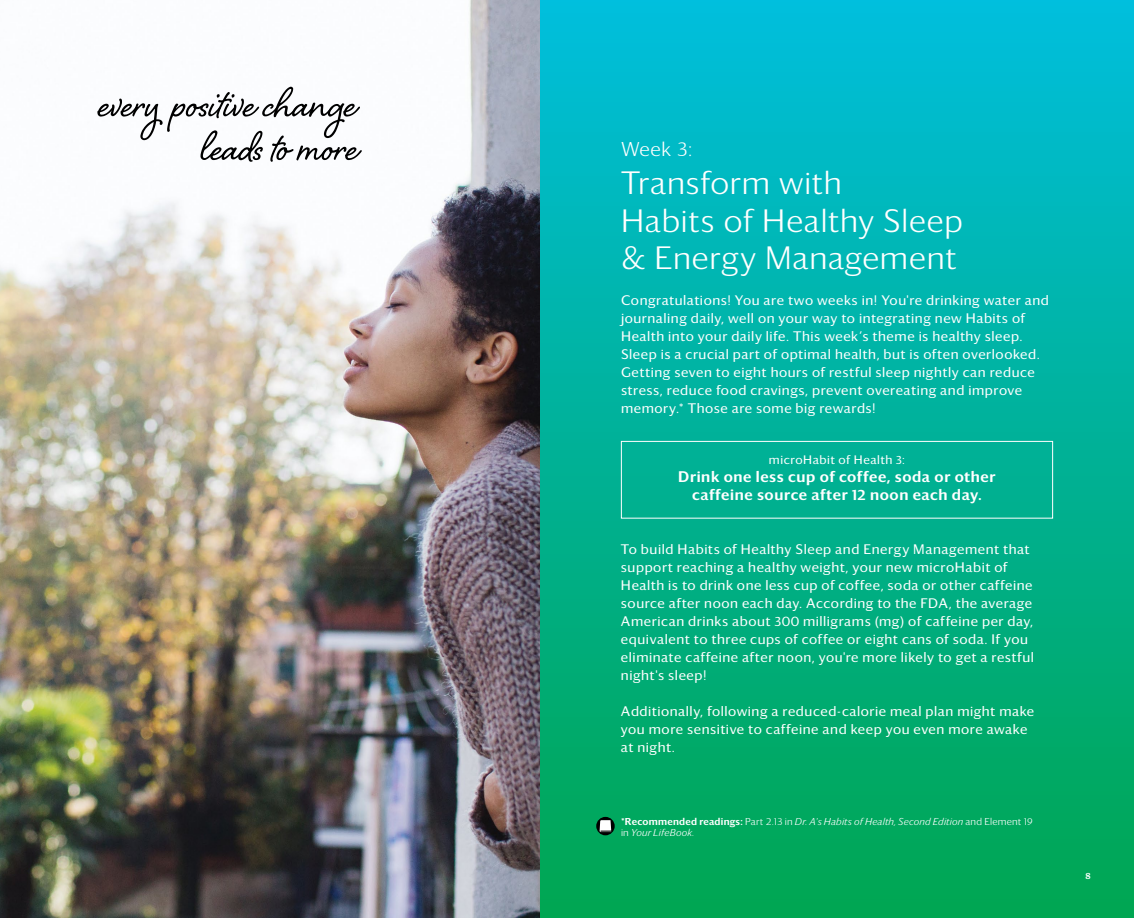
<style>
.page{position:relative;width:1134px;height:918px;background:#fff}
.page>*{position:absolute;margin:0;border:0;box-sizing:border-box;transform-origin:0 0}
.t1{font:52.5px/43.5px "Shelby Basic";color:#000;text-align:right}
.t2{font:31.5px/37.8px "Darby Sans Light TSFL";letter-spacing:.025em;color:#fff}
.t3{font:19.5px "Darby Sans Light TSFL";color:#fff}
.t4{font:15px/18px "Darby Sans Medium TSFL";letter-spacing:.04em;color:#fff;text-align:center}
.t5{font:13.5px/18px "Darby Sans Regular TSFL";letter-spacing:.04em;color:#fff}
.t6{font:12px "Darby Sans Regular TSFL";letter-spacing:.045em;color:#fff}
.t7{font:9.75px/11.7px "Darby Sans Light Italic TSFL";letter-spacing:.025em;color:#fff}
.t8{font:9px "Darby Sans Medium TSFL";color:#fff}
.s1{font-family:"Darby Sans Medium TSFL"}
.s2{font-family:"Darby Sans Light TSFL"}
</style>
<div class="page">
<img style="left:0;top:0;width:540px;height:918px">
<div style="left:540px;top:0;width:594px;height:918px;background:linear-gradient(to bottom,#00bedc,#00a550)"></div>
<div style="left:621px;top:441px;width:432px;height:78px;border:1px solid #fff"></div>
<svg style="left:596px;top:817px;width:19px;height:18px"></svg>
<svg style="left:600px;top:820px;width:11px;height:12px"></svg>
<h1 class="t1" style="left:98px;top:88px;width:261px">every positive change leads to more</h1>
<h3 class="t3" style="left:621px;top:136px;width:73px">Week 3:</h3>
<h2 class="t2" style="left:621px;top:162px;width:343px">Transform with<br>Habits of Healthy Sleep &amp; Energy Management</h2>
<p class="t5" style="left:621px;top:291px;width:430px">Congratulations! You are two weeks in! You're drinking water and journaling daily, well on your way to integrating new Habits of Health into your daily life. This week’s theme is healthy sleep.<br>Sleep is a crucial part of optimal health, but is often overlooked.<br>Getting seven to eight hours of restful sleep nightly can reduce stress, reduce food cravings, prevent overeating and improve memory.* Those are some big rewards!</p>
<p class="t6" style="left:769px;top:451px;width:138px">microHabit of Health 3:</p>
<p class="t4" style="left:678px;top:466px;width:319px">Drink one less cup of coffee, soda or other caffeine source after 12 noon each day.</p>
<p class="t5" style="left:621px;top:539px;width:414px">To build Habits of Healthy Sleep and Energy Management that support reaching a healthy weight, your new microHabit of Health is to drink one less cup of coffee, soda or other caffeine source after noon each day. According to the FDA, the average American drinks about 300 milligrams (mg) of caffeine per day, equivalent to three cups of coffee or eight cans of soda. If you eliminate caffeine after noon, you're more likely to get a restful night's sleep!</p>
<p class="t5" style="left:621px;top:701px;width:415px">Additionally, following a reduced-calorie meal plan might make you more sensitive to caffeine and keep you even more awake at night.</p>
<p class="t7" style="left:621px;top:815px;width:413px"><span class="s1">*Recommended readings:</span> <span class="s2">Part 2.13 in</span> Dr. A's Habits of Health, Second Edition <span class="s2">and Element 19 in</span> Your LifeBook.</p>
<p class="t8" style="left:1086px;top:869px;width:7px">8</p>
</div>
